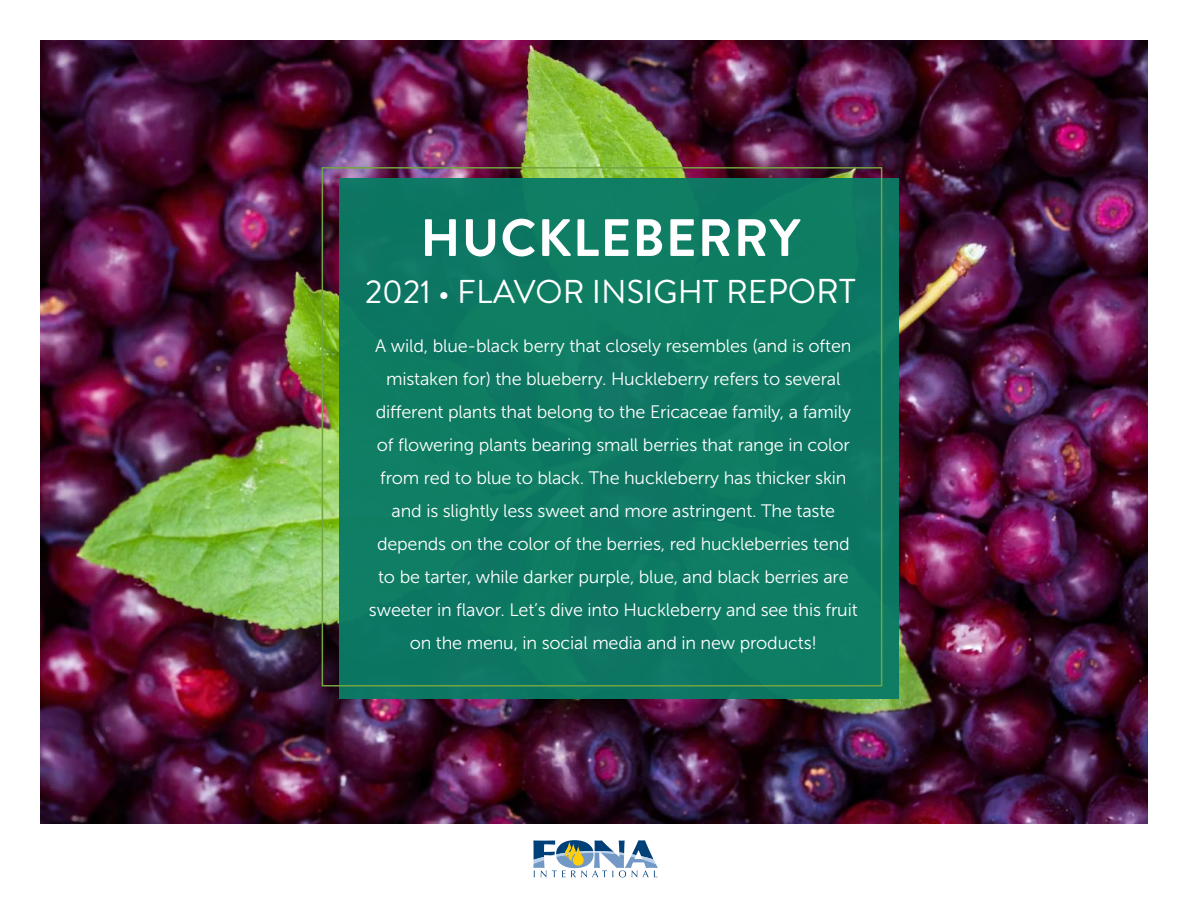
<style>
.page{position:relative;width:1188px;height:918px;background:#fff}
.page>*{position:absolute;margin:0;border:0;box-sizing:border-box;transform-origin:0 0}
.t1{font:700 52.5px "Brandon Grotesque";letter-spacing:.02em;color:#fff}
.t2{font:33px "Brandon Grotesque";color:#fff}
.t3{font:18px/33px "Museo Sans 300";letter-spacing:-.01em;color:#fff;text-align:center}
.s1{font-size:34.5px}
</style>
<div class="page">
<img style="left:40px;top:40px;width:1108px;height:784px">
<svg style="left:533px;top:840px;width:125px;height:37px"></svg>
<div style="left:339px;top:178px;width:559px;height:521px;background:#0a7b65"></div>
<div style="left:322px;top:167px;width:560px;height:520px;border:2px solid #74a541"></div>
<h1 class="t1" style="left:420px;top:201px;width:381px">HUCKLEBERRY</h1>
<h2 class="t2" style="left:365px;top:268px;width:492px">2021 • FLAVOR INSIGHT RE<span class="s1">PORT</span></h2>
<p class="t3" style="left:369px;top:329px;width:490px">A wild, blue-black berry that closely resembles (and is often mistaken for) the blueberry. Huckleberry refers to several different plants that belong to the Ericaceae family, a family of flowering plants bearing small berries that range in color from red to blue to black. The huckleberry has thicker skin and is slightly less sweet and more astringent. The taste depends on the color of the berries, red huckleberries tend to be tarter, while darker purple, blue, and black berries are sweeter in flavor. Let’s dive into Huckleberry and see this fruit on the menu, in social media and in new products!</p>
</div>
